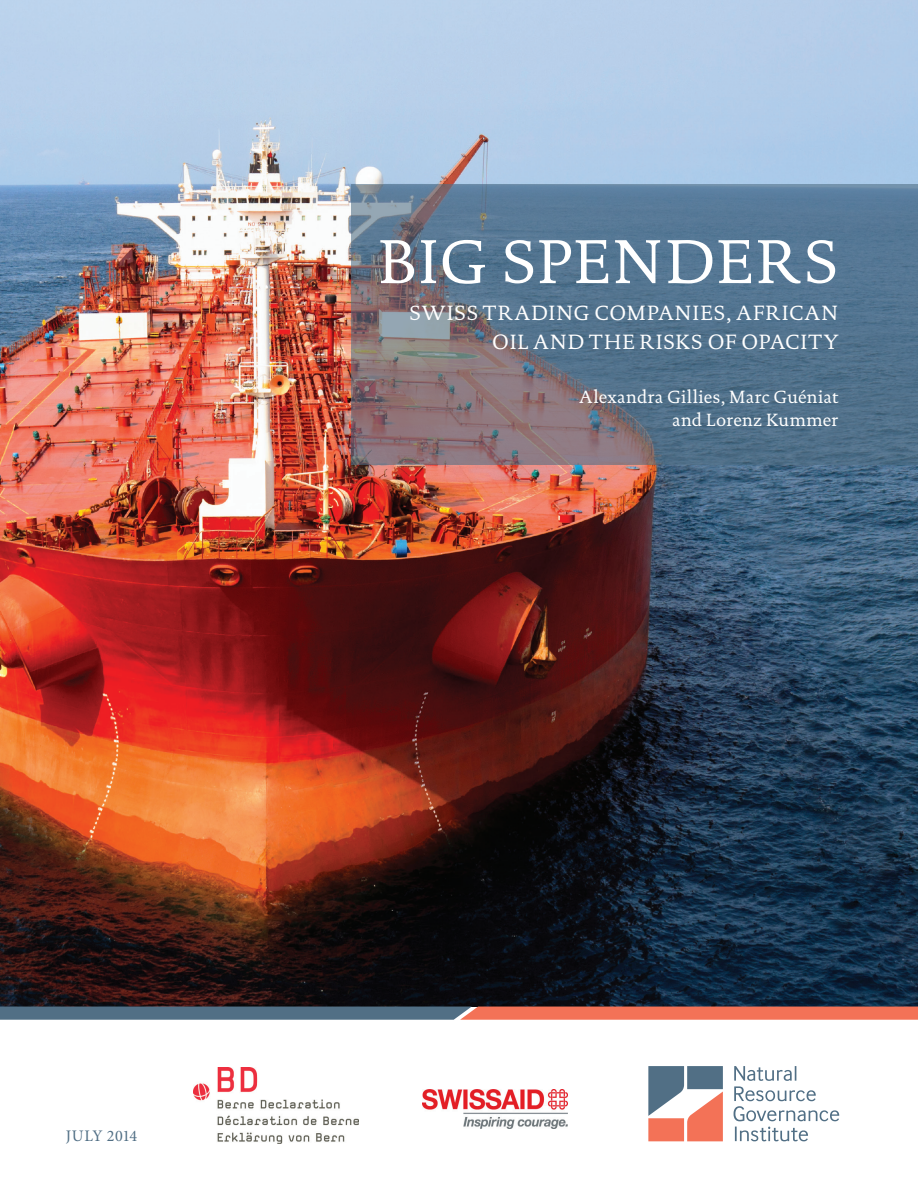
<style>
.page{position:relative;width:918px;height:1188px;background:#fff}
.page>*{position:absolute;margin:0;border:0;box-sizing:border-box;transform-origin:0 0}
.t1{font:63px "DTL Documenta T";letter-spacing:.03em;color:#fff}
.t2{font:21px/28.5px "DTL Documenta T";letter-spacing:.045em;color:#fff;text-align:right}
.t3{font:18px/22.5px "DTL Documenta T";letter-spacing:.02em;color:#fff;text-align:right}
.t4{font:16.2px "Minion Pro";letter-spacing:.005em;color:#516f85}
</style>
<div class="page">
<img style="left:0;top:0;width:918px;height:1007px">
<svg style="left:351px;top:185px;width:567px;height:280px;background:#61748a"></svg>
<svg style="left:735px;top:1127px;width:73px;height:14px"></svg>
<svg style="left:734px;top:1066px;width:105px;height:55px"></svg>
<svg style="left:648px;top:1066px;width:75px;height:75px"></svg>
<svg style="left:0;top:1007px;width:918px;height:13px;background:#a37472"></svg>
<img style="left:422px;top:1089px;width:145px;height:39px">
<img style="left:193px;top:1068px;width:166px;height:76px">
<h1 class="t1" style="left:378px;top:225px;width:462px">BIG SPENDERS</h1>
<p class="t2" style="left:409px;top:299px;width:430px">SWISS TRADING COMPANIES, AFRICAN<br>OIL AND THE RISKS OF OPACITY</p>
<p class="t3" style="left:579px;top:386px;width:261px">Alexandra Gillies, Marc Guéniat and Lorenz Kummer</p>
<p class="t4" style="left:66px;top:1125px;width:73px">JULY 2014</p>
</div>
